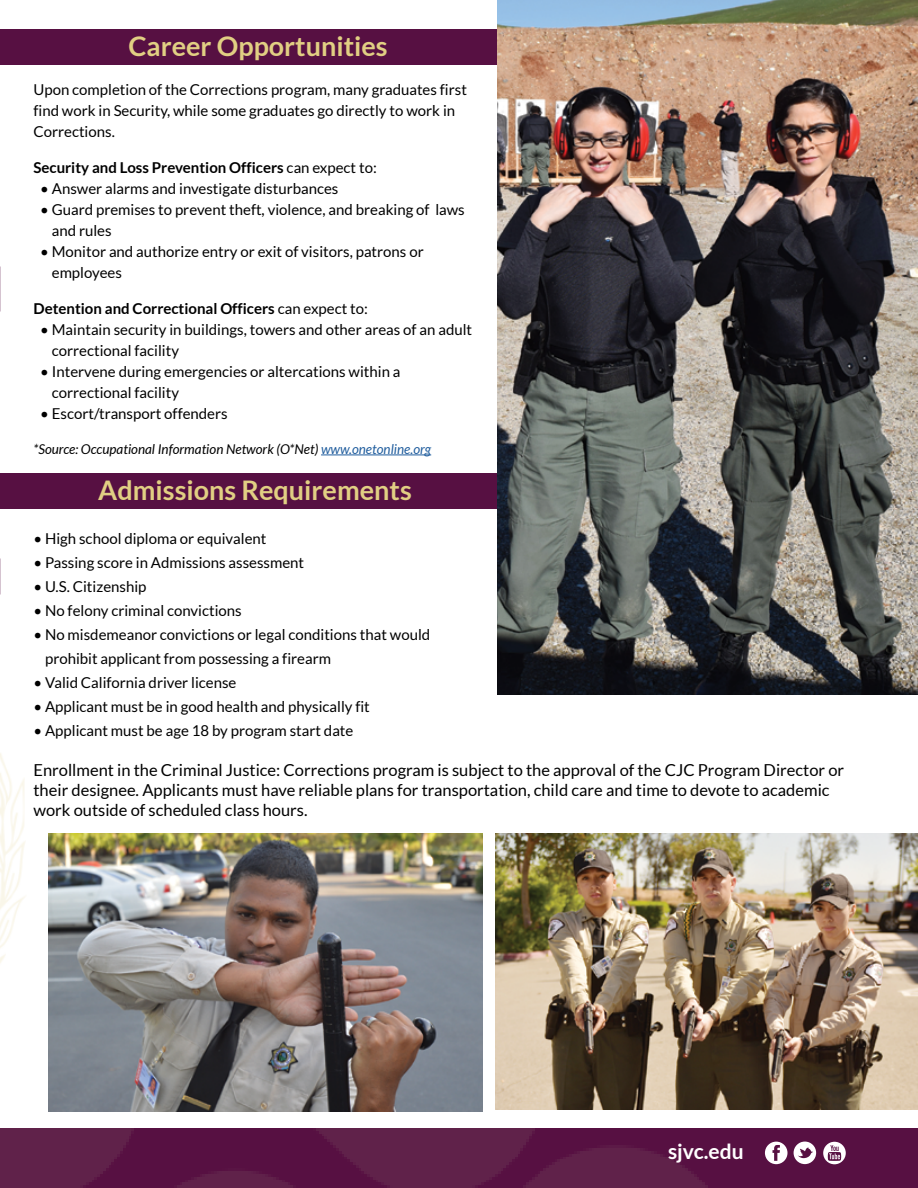
<style>
.page{position:relative;width:918px;height:1188px;background:#fff}
.page>*{position:absolute;margin:0;border:0;box-sizing:border-box;transform-origin:0 0}
.t1{font:700 27px "Lato";color:#e1cf83}
.t2{font:700 21px "Lato";color:#fff}
.t3{font:16.5px/19.8px "Lato";color:#000}
.t4{font:15px/21px "Lato";color:#000}
.t5{font:700 15px "Lato";color:#000}
.t6{font:italic 13.5px "Lato";color:#000}
.s1{font-weight:400}
.s2{color:#215e9e}
</style>
<div class="page">
<div style="left:0;top:29px;width:778px;height:36px;background:#571042"></div>
<div style="left:0;top:473px;width:778px;height:36px;background:#571042"></div>
<img style="left:0;top:288px;width:1px;height:277px">
<img style="left:0;top:753px;width:25px;height:210px">
<hr style="left:321px;top:455px;width:110px;height:1px;background:#215e9e">
<img style="left:497px;top:0;width:421px;height:694px">
<img style="left:0;top:1128px;width:918px;height:60px">
<img style="left:496px;top:833px;width:422px;height:276px">
<img style="left:49px;top:833px;width:434px;height:279px">
<svg style="left:794px;top:1142px;width:22px;height:22px"></svg>
<svg style="left:765px;top:1142px;width:23px;height:22px"></svg>
<svg style="left:823px;top:1142px;width:23px;height:22px"></svg>
<p class="t1" style="left:129px;top:31px;width:261px">Career Opportunities</p>
<p class="t4" style="left:33px;top:79px;width:435px">Upon completion of the Corrections program, many graduates first find work in Security, while some graduates go directly to work in<br>Corrections.</p>
<p class="t5" style="left:33px;top:159px;width:345px">Security and Loss Prevention Officers <span class="s1">can expect to:</span></p>
<p class="t4" style="left:40px;top:178px;width:300px">• Answer alarms and investigate disturbances</p>
<p class="t4" style="left:52px;top:199px;width:414px;text-indent:-12px">• Guard premises to prevent theft, violence, and breaking of laws and rules</p>
<p class="t4" style="left:52px;top:241px;width:373px;text-indent:-12px">• Monitor and authorize entry or exit of visitors, patrons or employees</p>
<p class="t5" style="left:33px;top:300px;width:336px">Detention and Correctional Officers <span class="s1">can expect to:</span></p>
<p class="t4" style="left:52px;top:319px;width:422px;text-indent:-12px">• Maintain security in buildings, towers and other areas of an adult correctional facility</p>
<p class="t4" style="left:40px;top:361px;width:362px">• Intervene during emergencies or altercations within a</p>
<p class="t4" style="left:52px;top:382px;width:129px">correctional facility</p>
<p class="t4" style="left:40px;top:403px;width:189px">• Escort/transport offenders</p>
<p class="t6" style="left:33px;top:442px;width:399px">*Source: Occupational Information Network (O*Net) <span class="s2">www.onetonline.org</span></p>
<p class="t1" style="left:98px;top:475px;width:315px">Admissions Requirements</p>
<p class="t4" style="left:33px;top:528px;width:235px">• High school diploma or equivalent</p>
<p class="t4" style="left:33px;top:552px;width:272px">• Passing score in Admissions assessment</p>
<p class="t4" style="left:33px;top:576px;width:115px">• U.S. Citizenship</p>
<p class="t4" style="left:33px;top:600px;width:210px">• No felony criminal convictions</p>
<p class="t4" style="left:33px;top:624px;width:398px">• No misdemeanor convictions or legal conditions that would</p>
<p class="t4" style="left:45px;top:648px;width:288px">prohibit applicant from possessing a firearm</p>
<p class="t4" style="left:33px;top:672px;width:204px">• Valid California driver license</p>
<p class="t4" style="left:33px;top:696px;width:338px">• Applicant must be in good health and physically fit</p>
<p class="t4" style="left:33px;top:720px;width:321px">• Applicant must be age 18 by program start date</p>
<p class="t3" style="left:33px;top:760px;width:812px">Enrollment in the Criminal Justice: Corrections program is subject to the approval of the CJC Program Director or their designee. Applicants must have reliable plans for transportation, child care and time to devote to academic work outside of scheduled class hours.</p>
<p class="t2" style="left:668px;top:1140px;width:77px">sjvc.edu</p>
</div>
